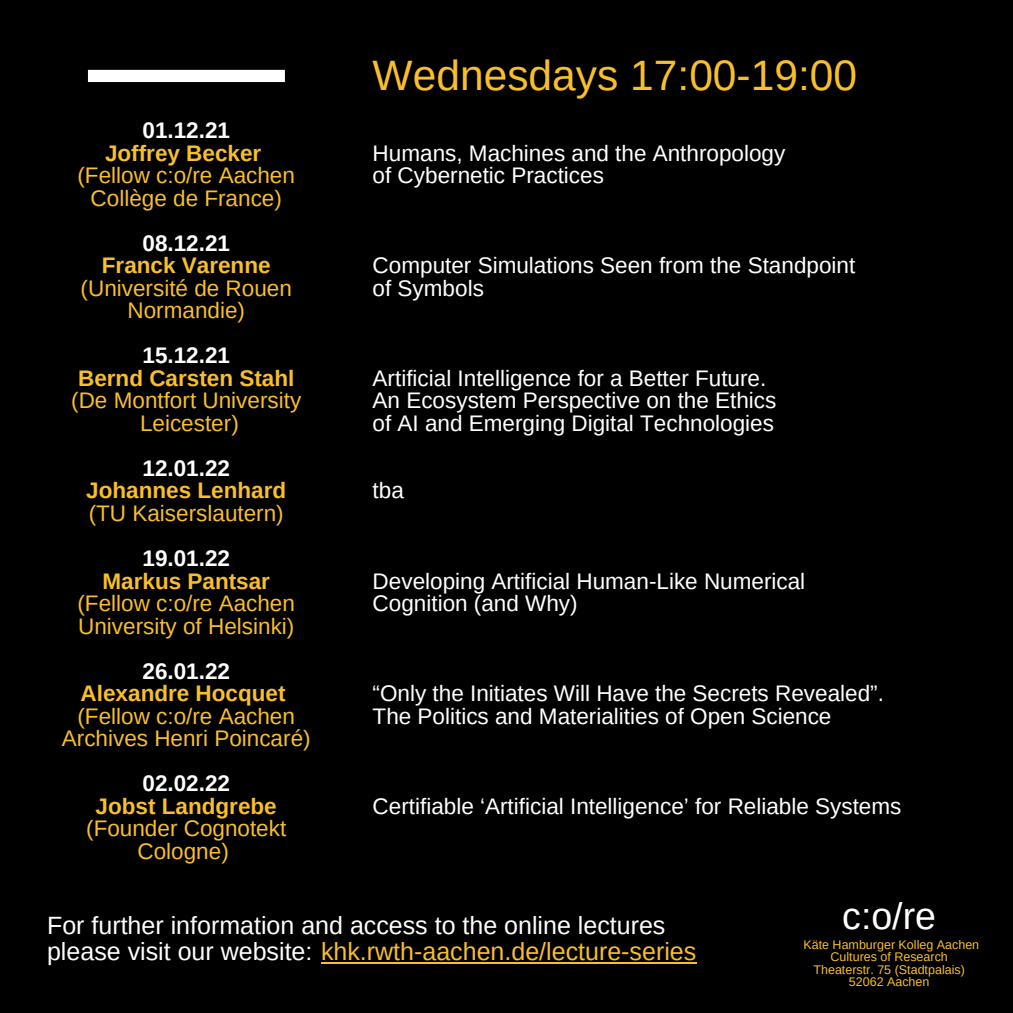
<style>
.page{position:relative;width:1013px;height:1013px;background:#fff}
.page>*{position:absolute;margin:0;border:0;box-sizing:border-box;transform-origin:0 0}
.t1{font:42.5px "Arimo";color:#f9bf2b}
.t2{font:37.5px "Arimo";color:#fff}
.t3{font:25px "Arimo";color:#f9bf2b}
.t4{font:25px "Arimo";color:#fefeff}
.t5{font:22.5px/22.5px "Arimo";color:#fff}
.t6{font:22.5px "Arimo";color:#f9bf2b}
.t7{font:700 22.5px "Arimo";color:#f9bf2b}
.t8{font:700 22.5px "Arimo";color:#fff}
.t9{font:12.5px "Arimo";color:#f9bf2b}
.s1{color:#fefeff}
</style>
<div class="page">
<div style="left:0;top:0;width:1012px;height:1012px;background:#000"></div>
<div style="left:88px;top:70px;width:197px;height:12px;background:#fff"></div>
<hr style="left:321px;top:962px;width:375px;height:2px;background:#f9bf2b">
<p class="t8" style="left:142px;top:118px;width:89px">01.12.21</p>
<p class="t7" style="left:105px;top:140px;width:158px">Joffrey Becker</p>
<p class="t6" style="left:77px;top:163px;width:219px">(Fellow c:o/re Aachen</p>
<p class="t6" style="left:91px;top:185px;width:193px">Collège de France)</p>
<p class="t8" style="left:142px;top:230px;width:89px">08.12.21</p>
<p class="t7" style="left:102px;top:253px;width:170px">Franck Varenne</p>
<p class="t6" style="left:81px;top:275px;width:213px">(Université de Rouen</p>
<p class="t6" style="left:127px;top:298px;width:119px">Normandie)</p>
<p class="t8" style="left:142px;top:343px;width:89px">15.12.21</p>
<p class="t7" style="left:78px;top:365px;width:218px">Bernd Carsten Stahl</p>
<p class="t6" style="left:71px;top:388px;width:231px">(De Montfort University</p>
<p class="t6" style="left:140px;top:410px;width:100px">Leicester)</p>
<p class="t8" style="left:142px;top:455px;width:89px">12.01.22</p>
<p class="t7" style="left:86px;top:478px;width:201px">Johannes Lenhard</p>
<p class="t6" style="left:89px;top:500px;width:196px">(TU Kaiserslautern)</p>
<p class="t8" style="left:142px;top:545px;width:89px">19.01.22</p>
<p class="t7" style="left:102px;top:568px;width:169px">Markus Pantsar</p>
<p class="t6" style="left:77px;top:590px;width:219px">(Fellow c:o/re Aachen</p>
<p class="t6" style="left:78px;top:613px;width:218px">University of Helsinki)</p>
<p class="t8" style="left:142px;top:658px;width:89px">26.01.22</p>
<p class="t7" style="left:81px;top:680px;width:206px">Alexandre Hocquet</p>
<p class="t6" style="left:77px;top:703px;width:219px">(Fellow c:o/re Aachen</p>
<p class="t6" style="left:62px;top:725px;width:250px">Archives Henri Poincaré)</p>
<p class="t8" style="left:142px;top:770px;width:89px">02.02.22</p>
<p class="t7" style="left:96px;top:793px;width:183px">Jobst Landgrebe</p>
<p class="t6" style="left:86px;top:815px;width:202px">(Founder Cognotekt</p>
<p class="t6" style="left:137px;top:838px;width:93px">Cologne)</p>
<p class="t1" style="left:372px;top:52px;width:486px">Wednesdays 17:00-19:00</p>
<p class="t5" style="left:372px;top:142px;width:414px">Humans, Machines and the Anthropology</p>
<p class="t5" style="left:372px;top:164px;width:233px">of Cybernetic Practices</p>
<p class="t5" style="left:372px;top:254px;width:484px">Computer Simulations Seen from the Standpoint</p>
<p class="t5" style="left:372px;top:277px;width:113px">of Symbols</p>
<p class="t5" style="left:372px;top:367px;width:395px">Artificial Intelligence for a Better Future.</p>
<p class="t5" style="left:372px;top:389px;width:405px">An Ecosystem Perspective on the Ethics</p>
<p class="t5" style="left:372px;top:412px;width:403px">of AI and Emerging Digital Technologies</p>
<p class="t5" style="left:372px;top:479px;width:33px">tba</p>
<p class="t5" style="left:372px;top:569px;width:434px">Developing Artificial Human-Like Numerical</p>
<p class="t5" style="left:372px;top:592px;width:206px">Cognition (and Why)</p>
<p class="t5" style="left:372px;top:682px;width:513px">“Only the Initiates Will Have the Secrets Revealed”.<br>The Politics and Materialities of Open Science</p>
<p class="t5" style="left:372px;top:794px;width:530px">Certifiable ‘Artificial Intelligence’ for Reliable Systems</p>
<p class="t4" style="left:47px;top:911px;width:620px">For further information and access to the online lectures</p>
<p class="t3" style="left:47px;top:937px;width:650px"><span class="s1">please visit our website:</span> khk.rwth-aachen.de/lecture-series</p>
<p class="t2" style="left:842px;top:894px;width:95px">c:o/re</p>
<p class="t9" style="left:803px;top:937px;width:177px">Käte Hamburger Kolleg Aachen</p>
<p class="t9" style="left:830px;top:950px;width:119px">Cultures of Research</p>
<p class="t9" style="left:813px;top:962px;width:153px">Theaterstr. 75 (Stadtpalais)</p>
<p class="t9" style="left:848px;top:974px;width:82px">52062 Aachen</p>
</div>
